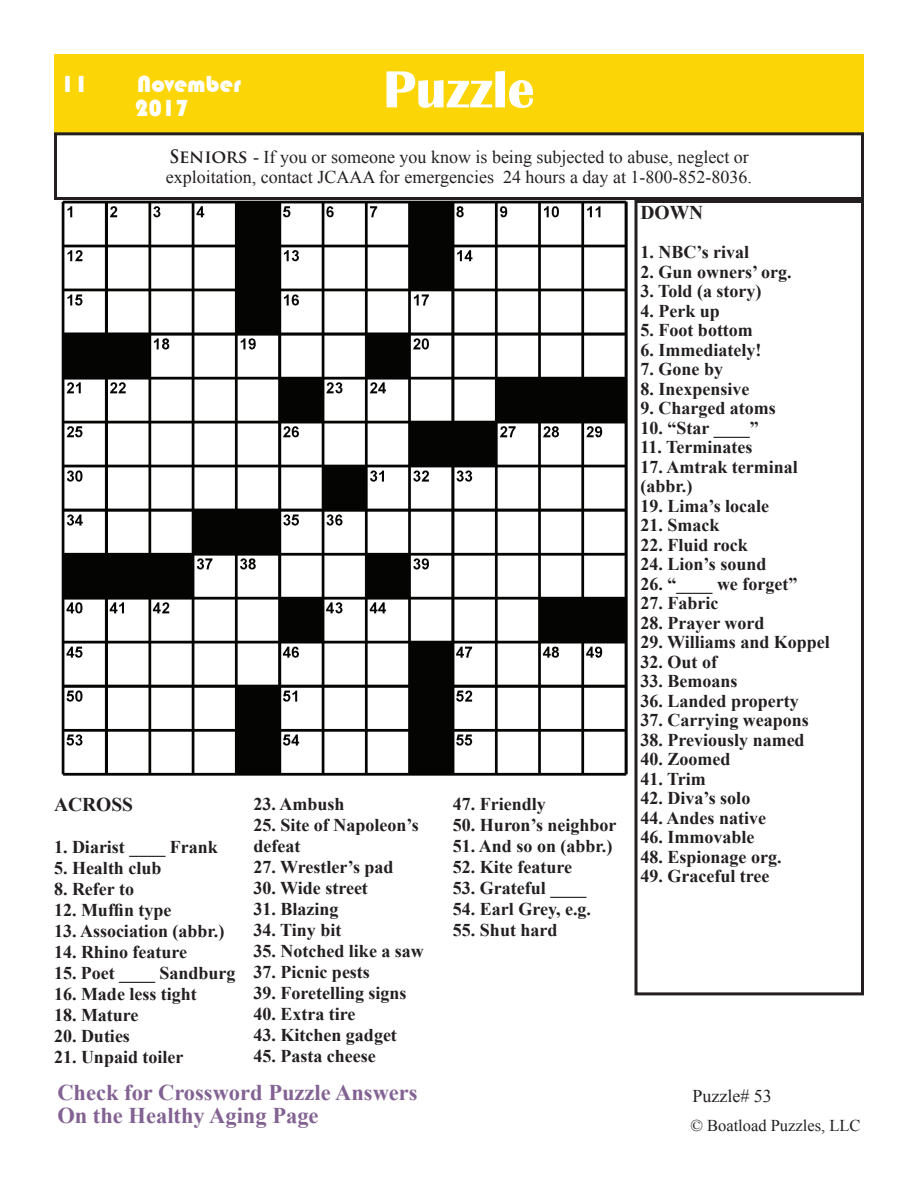
<style>
.page{position:relative;width:918px;height:1188px;background:#fff}
.page>*{position:absolute;margin:0;border:0;box-sizing:border-box;transform-origin:0 0}
.t1{font:700 54px "Britannic";color:#fff}
.t2{font:24px/24px "Bauhaus 93";color:#fff}
.t3{font:700 22.5px "Times New Roman";color:#826292}
.t4{font:700 19.5px "Times New Roman";color:#231f20}
.t5{font:700 18px/21px "Times New Roman";color:#231f20}
.t6{font:18px/19.5px "Times New Roman";color:#231f20}
.t7{font:16.5px "Times New Roman";color:#231f20}
.s1{font-family:"Trajan Pro";font-weight:700}
</style>
<div class="page">
<div style="left:634px;top:200px;width:230px;height:795px;border:3px solid #231f20"></div>
<img style="left:61px;top:200px;width:567px;height:576px">
<div style="left:54px;top:54px;width:810px;height:81px;background:#fcd507"></div>
<div style="left:54px;top:132px;width:810px;height:68px;border:3px solid #231f20"></div>
<h2 class="t2" style="left:61px;top:73px;width:29px">11</h2>
<h2 class="t2" style="left:135px;top:73px;width:108px">November<br>2017</h2>
<h1 class="t1" style="left:383px;top:59px;width:153px">Puzzle</h1>
<p class="t6" style="left:166px;top:147px;width:588px"><span class="s1">SENIORS</span> - If you or someone you know is being subjected to abuse, neglect or exploitation, contact JCAAA for emergencies 24 hours a day at 1-800-852-8036.</p>
<p class="t4" style="left:54px;top:791px;width:81px">ACROSS</p>
<p class="t5" style="left:54px;top:836px;width:165px">1. Diarist ____ Frank</p>
<p class="t5" style="left:54px;top:857px;width:109px">5. Health club</p>
<p class="t5" style="left:54px;top:878px;width:82px">8. Refer to</p>
<p class="t5" style="left:54px;top:899px;width:119px">12. Muffin type</p>
<p class="t5" style="left:54px;top:920px;width:172px">13. Association (abbr.)</p>
<p class="t5" style="left:54px;top:941px;width:135px">14. Rhino feature</p>
<p class="t5" style="left:54px;top:962px;width:183px">15. Poet ____ Sandburg</p>
<p class="t5" style="left:54px;top:983px;width:144px">16. Made less tight</p>
<p class="t5" style="left:54px;top:1004px;width:86px">18. Mature</p>
<p class="t5" style="left:54px;top:1025px;width:77px">20. Duties</p>
<p class="t5" style="left:54px;top:1046px;width:131px">21. Unpaid toiler</p>
<p class="t5" style="left:253px;top:793px;width:93px">23. Ambush</p>
<p class="t5" style="left:253px;top:814px;width:167px">25. Site of Napoleon’s defeat</p>
<p class="t5" style="left:253px;top:856px;width:142px">27. Wrestler’s pad</p>
<p class="t5" style="left:253px;top:877px;width:116px">30. Wide street</p>
<p class="t5" style="left:253px;top:898px;width:87px">31. Blazing</p>
<p class="t5" style="left:253px;top:919px;width:89px">34. Tiny bit</p>
<p class="t5" style="left:253px;top:940px;width:172px">35. Notched like a saw</p>
<p class="t5" style="left:253px;top:961px;width:118px">37. Picnic pests</p>
<p class="t5" style="left:253px;top:982px;width:155px">39. Foretelling signs</p>
<p class="t5" style="left:253px;top:1003px;width:104px">40. Extra tire</p>
<p class="t5" style="left:253px;top:1024px;width:145px">43. Kitchen gadget</p>
<p class="t5" style="left:253px;top:1045px;width:124px">45. Pasta cheese</p>
<p class="t5" style="left:453px;top:793px;width:95px">47. Friendly</p>
<p class="t5" style="left:453px;top:814px;width:165px">50. Huron’s neighbor</p>
<p class="t5" style="left:453px;top:835px;width:161px">51. And so on (abbr.)</p>
<p class="t5" style="left:453px;top:856px;width:121px">52. Kite feature</p>
<p class="t5" style="left:453px;top:877px;width:135px">53. Grateful ____</p>
<p class="t5" style="left:453px;top:898px;width:140px">54. Earl Grey, e.g.</p>
<p class="t5" style="left:453px;top:919px;width:106px">55. Shut hard</p>
<p class="t4" style="left:640px;top:199px;width:64px">DOWN</p>
<p class="t5" style="left:640px;top:241px;width:110px">1. NBC’s rival</p>
<p class="t5" style="left:640px;top:261px;width:153px">2. Gun owners’ org.</p>
<p class="t5" style="left:640px;top:280px;width:123px">3. Told (a story)</p>
<p class="t5" style="left:640px;top:300px;width:81px">4. Perk up</p>
<p class="t5" style="left:640px;top:319px;width:114px">5. Foot bottom</p>
<p class="t5" style="left:640px;top:339px;width:122px">6. Immediately!</p>
<p class="t5" style="left:640px;top:358px;width:84px">7. Gone by</p>
<p class="t5" style="left:640px;top:378px;width:111px">8. Inexpensive</p>
<p class="t5" style="left:640px;top:397px;width:137px">9. Charged atoms</p>
<p class="t5" style="left:640px;top:417px;width:120px">10. “Star ____”</p>
<p class="t5" style="left:640px;top:436px;width:114px">11. Terminates</p>
<p class="t5" style="left:640px;top:456px;width:159px;line-height:19.5px">17. Amtrak terminal (abbr.)</p>
<p class="t5" style="left:640px;top:495px;width:130px">19. Lima’s locale</p>
<p class="t5" style="left:640px;top:514px;width:81px">21. Smack</p>
<p class="t5" style="left:640px;top:534px;width:109px">22. Fluid rock</p>
<p class="t5" style="left:640px;top:553px;width:127px">24. Lion’s sound</p>
<p class="t5" style="left:640px;top:573px;width:158px">26. “____ we forget”</p>
<p class="t5" style="left:640px;top:592px;width:79px">27. Fabric</p>
<p class="t5" style="left:640px;top:612px;width:126px">28. Prayer word</p>
<p class="t5" style="left:640px;top:631px;width:191px">29. Williams and Koppel</p>
<p class="t5" style="left:640px;top:651px;width:78px">32. Out of</p>
<p class="t5" style="left:640px;top:670px;width:99px">33. Bemoans</p>
<p class="t5" style="left:640px;top:690px;width:160px">36. Landed property</p>
<p class="t5" style="left:640px;top:709px;width:170px">37. Carrying weapons</p>
<p class="t5" style="left:640px;top:729px;width:166px">38. Previously named</p>
<p class="t5" style="left:640px;top:748px;width:91px">40. Zoomed</p>
<p class="t5" style="left:640px;top:767px;width:67px">41. Trim</p>
<p class="t5" style="left:640px;top:787px;width:111px">42. Diva’s solo</p>
<p class="t5" style="left:640px;top:806px;width:127px">44. Andes native</p>
<p class="t5" style="left:640px;top:826px;width:115px">46. Immovable</p>
<p class="t5" style="left:640px;top:845px;width:143px">48. Espionage org.</p>
<p class="t5" style="left:640px;top:865px;width:131px">49. Graceful tree</p>
<p class="t3" style="left:57px;top:1076px;width:362px">Check for Crossword Puzzle Answers</p>
<p class="t6" style="left:692px;top:1086px;width:81px">Puzzle# 53</p>
<p class="t3" style="left:57px;top:1099px;width:263px">On the Healthy Aging Page</p>
<p class="t7" style="left:690px;top:1113px;width:172px">© Boatload Puzzles, LLC</p>
</div>
